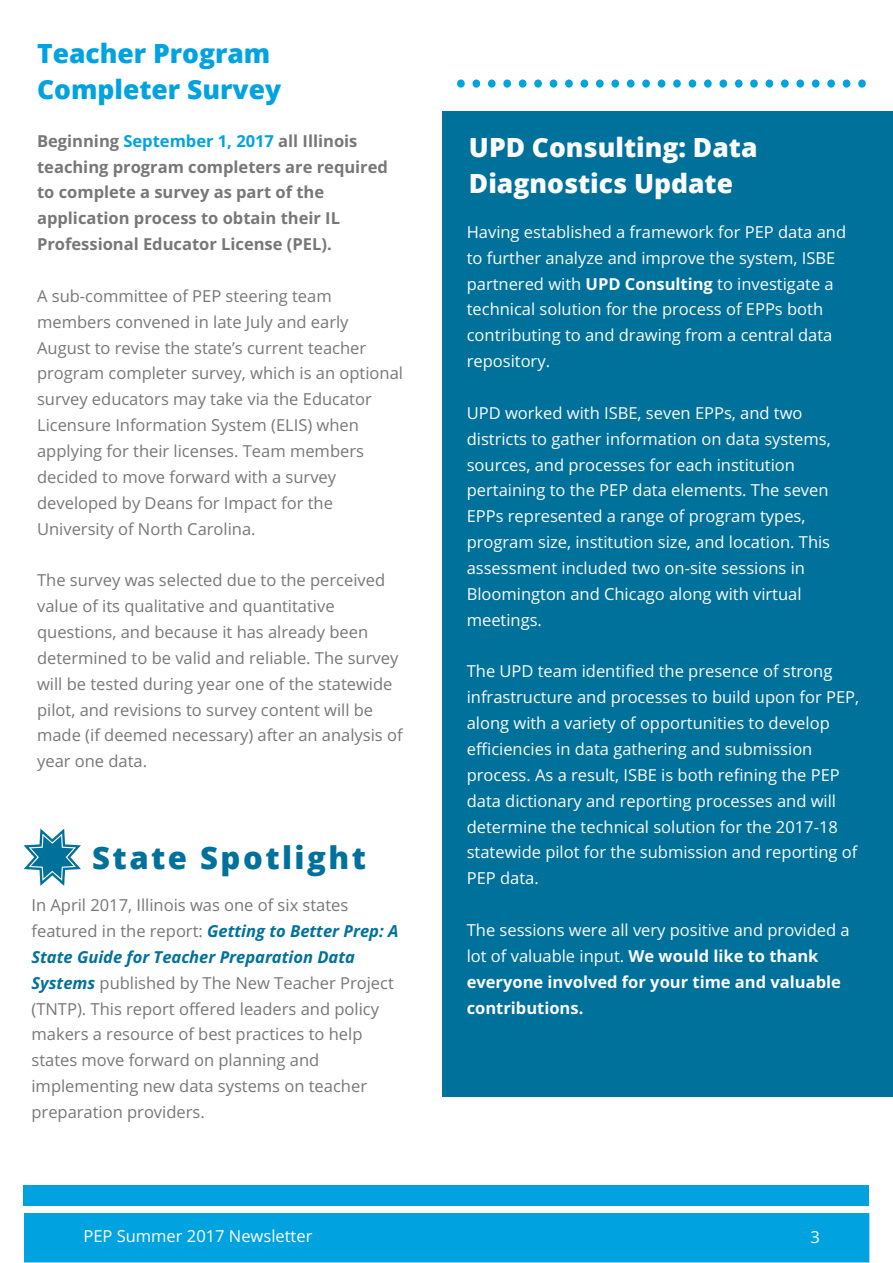
<style>
.page{position:relative;width:893px;height:1263px;background:#fff}
.page>*{position:absolute;margin:0;border:0;box-sizing:border-box;transform-origin:0 0}
.t1{font:800 31.05px "Open Sans";letter-spacing:.08em;color:#00719b}
.t2{font:800 26.4px/36px "Open Sans";color:#fcfcfc}
.t3{font:800 26.4px/36px "Open Sans";color:#00a3e0}
.t4{font:16.5px/25.8px "Open Sans";color:#777}
.t5{font:16.5px/25.8px "Open Sans";color:#fcfcfc}
.t6{font:700 16.5px/25.8px "Open Sans";color:#777}
.t7{font:700 16.5px/25.8px "Open Sans";color:#fcfcfc}
.s1{color:#00a3e0}
.s2{font-weight:700;font-style:italic;color:#00719b}
.s3{font-weight:700}
.s4{font-weight:400}
</style>
<div class="page">
<div style="left:442px;top:111px;width:450px;height:986px;background:#00719b"></div>
<div style="left:24px;top:1213px;width:845px;height:49px;background:#00a3e0"></div>
<div style="left:534px;top:80px;width:8px;height:8px;background:#00a3e0;border-radius:50%"></div>
<div style="left:549px;top:80px;width:8px;height:8px;background:#00a3e0;border-radius:50%"></div>
<div style="left:519px;top:80px;width:7px;height:8px;background:#00a3e0;border-radius:50%"></div>
<div style="left:580px;top:80px;width:8px;height:8px;background:#00a3e0;border-radius:50%"></div>
<svg style="left:457px;top:80px;width:7px;height:8px"></svg>
<div style="left:596px;top:80px;width:7px;height:8px;background:#00a3e0;border-radius:50%"></div>
<div style="left:472px;top:80px;width:8px;height:8px;background:#00a3e0;border-radius:50%"></div>
<div style="left:488px;top:80px;width:7px;height:8px;background:#00a3e0;border-radius:50%"></div>
<div style="left:503px;top:80px;width:8px;height:8px;background:#00a3e0;border-radius:50%"></div>
<div style="left:565px;top:80px;width:7px;height:8px;background:#00a3e0;border-radius:50%"></div>
<div style="left:688px;top:80px;width:8px;height:8px;background:#00a3e0;border-radius:50%"></div>
<div style="left:704px;top:80px;width:7px;height:8px;background:#00a3e0;border-radius:50%"></div>
<div style="left:719px;top:80px;width:8px;height:8px;background:#00a3e0;border-radius:50%"></div>
<div style="left:735px;top:80px;width:7px;height:8px;background:#00a3e0;border-radius:50%"></div>
<div style="left:673px;top:80px;width:7px;height:8px;background:#00a3e0;border-radius:50%"></div>
<div style="left:627px;top:80px;width:7px;height:8px;background:#00a3e0;border-radius:50%"></div>
<div style="left:642px;top:80px;width:8px;height:8px;background:#00a3e0;border-radius:50%"></div>
<div style="left:611px;top:80px;width:8px;height:8px;background:#00a3e0;border-radius:50%"></div>
<div style="left:657px;top:80px;width:8px;height:8px;background:#00a3e0;border-radius:50%"></div>
<div style="left:827px;top:80px;width:8px;height:8px;background:#00a3e0;border-radius:50%"></div>
<div style="left:842px;top:80px;width:8px;height:8px;background:#00a3e0;border-radius:50%"></div>
<div style="left:811px;top:80px;width:8px;height:8px;background:#00a3e0;border-radius:50%"></div>
<svg style="left:750px;top:80px;width:7px;height:8px"></svg>
<div style="left:765px;top:80px;width:8px;height:8px;background:#00a3e0;border-radius:50%"></div>
<div style="left:781px;top:80px;width:7px;height:8px;background:#00a3e0;border-radius:50%"></div>
<div style="left:796px;top:80px;width:8px;height:8px;background:#00a3e0;border-radius:50%"></div>
<div style="left:858px;top:80px;width:7px;height:8px;background:#00a3e0;border-radius:50%"></div>
<svg style="left:24px;top:828px;width:57px;height:58px"></svg>
<div style="left:24px;top:1185px;width:845px;height:20px;background:#00a3e0"></div>
<h2 class="t3" style="left:37px;top:35px;width:245px">Teacher Program<br>Completer Survey</h2>
<p class="t6" style="left:37px;top:127px;width:352px">Beginning <span class="s1">September 1, 2017</span> all Illinois teaching program completers are required to complete a survey as part of the application process to obtain their IL Professional Educator License (PEL).</p>
<p class="t4" style="left:37px;top:283px;width:367px">A sub-committee of PEP steering team members convened in late July and early August to revise the state’s current teacher program completer survey, which is an optional survey educators may take via the Educator Licensure Information System (ELIS) when applying for their licenses. Team members decided to move forward with a survey developed by Deans for Impact for the University of North Carolina.</p>
<p class="t4" style="left:37px;top:567px;width:367px">The survey was selected due to the perceived value of its qualitative and quantitative questions, and because it has already been determined to be valid and reliable. The survey will be tested during year one of the statewide pilot, and revisions to survey content will be made (if deemed necessary) after an analysis of year one data.</p>
<h1 class="t1" style="left:92px;top:836px;width:275px">State Spotlight</h1>
<p class="t4" style="left:31px;top:892px;width:368px">In April 2017, Illinois was one of six states featured in the report: <span class="s2">Getting to Better Prep: A State Guide for Teacher Preparation Data Systems</span> published by The New Teacher Project (TNTP). This report offered leaders and policy makers a resource of best practices to help states move forward on planning and implementing new data systems on teacher preparation providers.</p>
<h2 class="t2" style="left:469px;top:129px;width:290px">UPD Consulting: Data<br>Diagnostics Update</h2>
<p class="t5" style="left:466px;top:218px;width:381px">Having established a framework for PEP data and to further analyze and improve the system, ISBE partnered with <span class="s3">UPD Consulting</span> to investigate a technical solution for the process of EPPs both contributing to and drawing from a central data repository.</p>
<p class="t5" style="left:466px;top:399px;width:365px">UPD worked with ISBE, seven EPPs, and two districts to gather information on data systems, sources, and processes for each institution pertaining to the PEP data elements. The seven EPPs represented a range of program types, program size, institution size, and location. This assessment included two on-site sessions in Bloomington and Chicago along with virtual meetings.</p>
<p class="t5" style="left:466px;top:658px;width:394px">The UPD team identified the presence of strong infrastructure and processes to build upon for PEP, along with a variety of opportunities to develop efficiencies in data gathering and submission process. As a result, ISBE is both refining the PEP data dictionary and reporting processes and will determine the technical solution for the 2017-18 statewide pilot for the submission and reporting of PEP data.</p>
<p class="t7" style="left:466px;top:917px;width:384px"><span class="s4">The sessions were all very positive and provided a lot of valuable input.</span> We would like to thank everyone involved for your time and valuable contributions.</p>
<p class="t5" style="left:83px;top:1222px;width:230px">PEP Summer 2017 Newsletter</p>
<p class="t5" style="left:810px;top:1223px;width:11px">3</p>
</div>
